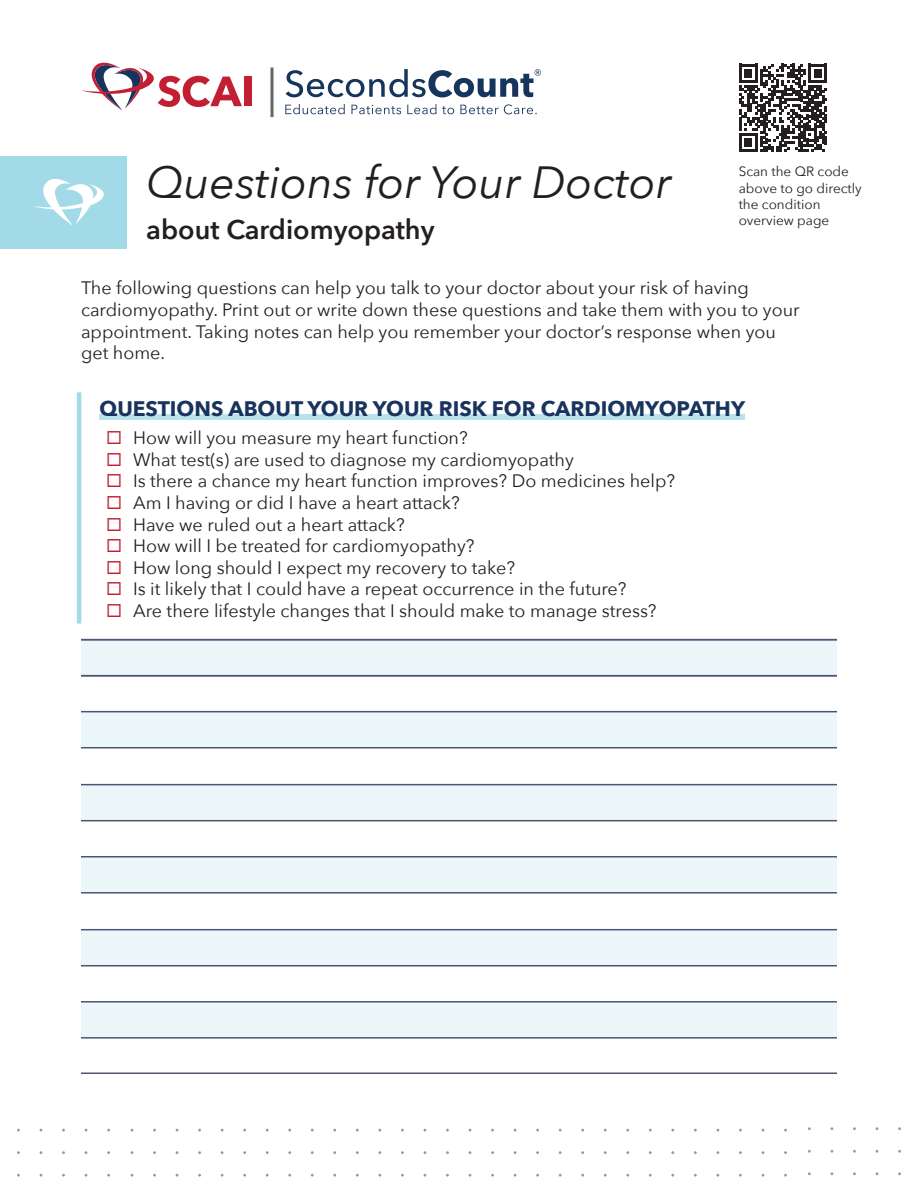
<style>
.page{position:relative;width:918px;height:1188px;background:#fff}
.page>*{position:absolute;margin:0;border:0;box-sizing:border-box;transform-origin:0 0}
.t1{font:italic 45px "Avenir Next";color:#231f20}
.t2{font:600 27px "Avenir Next";color:#231f20}
.t3{font:700 21px "Avenir Next";color:#18345e}
.t4{font:18px/21.6px "Avenir Next";color:#231f20}
.t5{font:13.5px/16.2px "Avenir Next";color:#231f20}
</style>
<div class="page">
<div style="left:0;top:156px;width:127px;height:93px;background:#a2dae8"></div>
<svg style="left:34px;top:179px;width:70px;height:47px"></svg>
<svg style="left:285px;top:104px;width:60px;height:10px"></svg>
<svg style="left:352px;top:105px;width:49px;height:9px"></svg>
<svg style="left:407px;top:104px;width:29px;height:10px"></svg>
<svg style="left:442px;top:106px;width:12px;height:8px"></svg>
<svg style="left:460px;top:104px;width:77px;height:10px"></svg>
<div style="left:244px;top:77px;width:8px;height:29px;background:#c31f33"></div>
<svg style="left:81px;top:62px;width:161px;height:49px"></svg>
<hr style="left:271px;top:68px;width:3px;height:49px;background:#636669">
<svg style="left:286px;top:69px;width:255px;height:28px"></svg>
<div style="left:99px;top:414px;width:646px;height:5px;background:#b9e2ed"></div>
<hr style="left:77px;top:392px;width:4px;height:232px;background:#a2dae8">
<svg style="left:739px;top:64px;width:88px;height:88px"></svg>
<div style="left:81px;top:785px;width:756px;height:36px;background:#ecf7fa"></div>
<div style="left:81px;top:857px;width:756px;height:36px;background:#ecf7fa"></div>
<hr style="left:81px;top:784px;width:756px;height:1px;background:#4c5578">
<hr style="left:81px;top:820px;width:756px;height:1px;background:#4c5578">
<hr style="left:81px;top:892px;width:756px;height:2px;background:#4c5578">
<hr style="left:81px;top:856px;width:756px;height:1px;background:#4c5578">
<div style="left:81px;top:930px;width:756px;height:36px;background:#ecf7fa"></div>
<div style="left:81px;top:1002px;width:756px;height:36px;background:#ecf7fa"></div>
<hr style="left:81px;top:929px;width:756px;height:1px;background:#4c5578">
<hr style="left:81px;top:965px;width:756px;height:1px;background:#4c5578">
<hr style="left:81px;top:1037px;width:756px;height:2px;background:#4c5578">
<hr style="left:81px;top:1001px;width:756px;height:2px;background:#4c5578">
<hr style="left:81px;top:1072px;width:756px;height:2px;background:#4c5578">
<div style="left:81px;top:640px;width:756px;height:36px;background:#ecf7fa"></div>
<div style="left:81px;top:712px;width:756px;height:36px;background:#ecf7fa"></div>
<hr style="left:81px;top:747px;width:756px;height:1px;background:#4c5578">
<hr style="left:81px;top:711px;width:756px;height:1px;background:#4c5578">
<hr style="left:81px;top:639px;width:756px;height:2px;background:#4c5578">
<hr style="left:81px;top:675px;width:756px;height:2px;background:#4c5578">
<h1 class="t1" style="left:146px;top:144px;width:527px">Questions for Your Doctor</h1>
<h2 class="t2" style="left:146px;top:207px;width:290px">about Cardiomyopathy</h2>
<p class="t4" style="left:81px;top:277px;width:720px">The following questions can help you talk to your doctor about your risk of having cardiomyopathy. Print out or write down these questions and take them with you to your appointment. Taking notes can help you remember your doctor’s response when you get home.</p>
<p class="t3" style="left:99px;top:390px;width:647px">QUESTIONS ABOUT YOUR YOUR RISK FOR CARDIOMYOPATHY</p>
<p class="t4" style="left:133px;top:426px;width:544px">How will you measure my heart function?<br>What test(s) are used to diagnose my cardiomyopathy<br>Is there a chance my heart function improves? Do medicines help?<br>Am I having or did I have a heart attack?<br>Have we ruled out a heart attack?<br>How will I be treated for cardiomyopathy?<br>How long should I expect my recovery to take?<br>Is it likely that I could have a repeat occurrence in the future?<br>Are there lifestyle changes that I should make to manage stress?</p>
<p class="t5" style="left:739px;top:163px;width:125px">Scan the QR code above to go directly the condition overview page</p>
</div>
